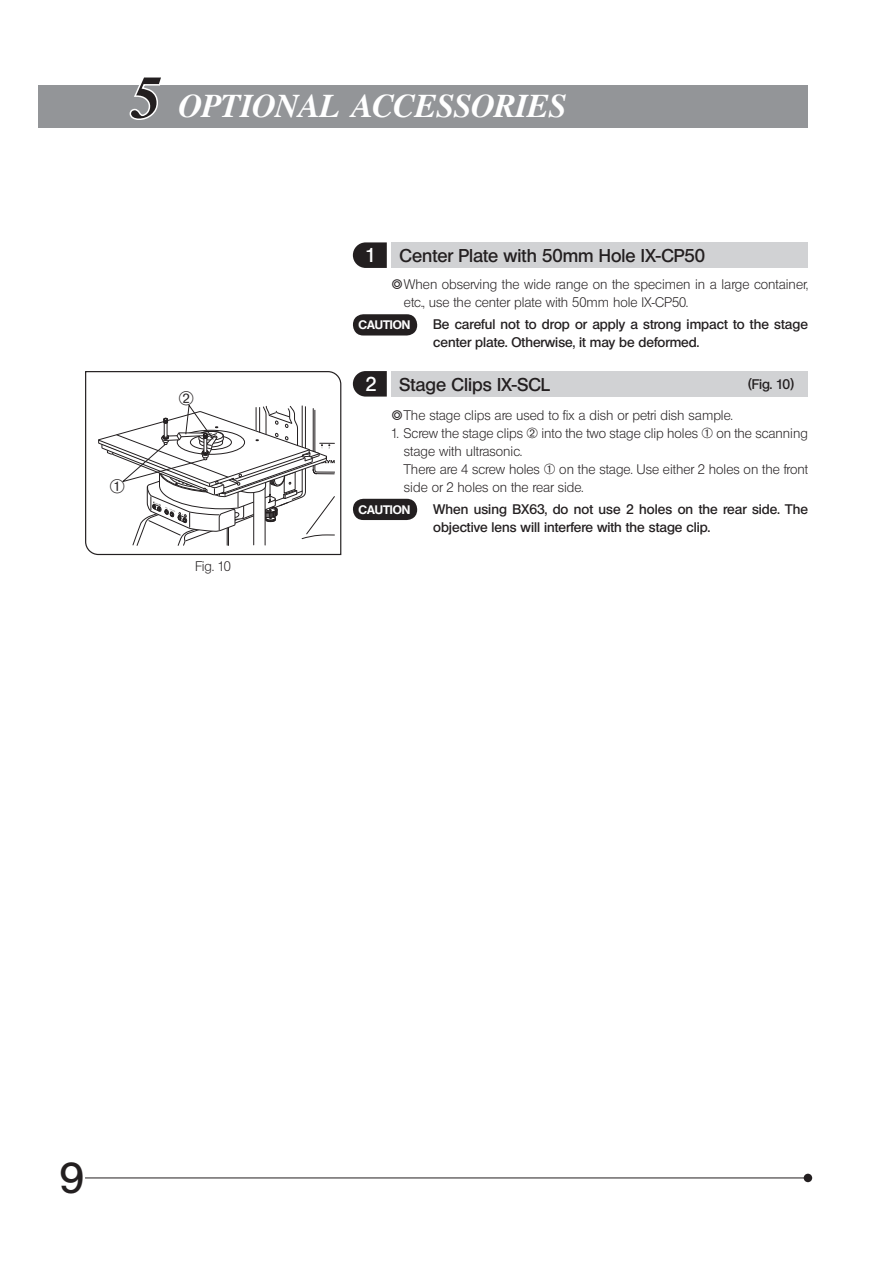
<style>
.page{position:relative;width:893px;height:1263px;background:#fff}
.page>*{position:absolute;margin:0;border:0;box-sizing:border-box;transform-origin:0 0}
.t1{font:42px "Olympus Leicht Halbfett";color:#231f20}
.t2{font:italic 700 33px "Times";letter-spacing:-.025em;color:#fff}
.t3{font:19.5px "Olympus Leicht Halbfett";color:#fff}
.t4{font:18px "Olympus Leicht Halbfett";color:#231f20}
.t5{font:13.5px/18px "Olympus Leicht Normal";color:#231f20}
.t6{font:13.5px/18px "Olympus Leicht Halbfett";color:#231f20}
.t7{font:12px "Olympus Fett Normal";color:#fff}
.s1{font-size:60px}
</style>
<div class="page">
<div style="left:804px;top:1174px;width:8px;height:8px;background:#231f20;border-radius:50%"></div>
<hr style="left:85px;top:1177px;width:723px;height:1px;background:#231f20">
<div style="left:38px;top:85px;width:770px;height:43px;background:#939598"></div>
<svg style="left:85px;top:371px;width:257px;height:185px"></svg>
<svg style="left:353px;top:242px;width:34px;height:26px"></svg>
<div style="left:391px;top:242px;width:417px;height:26px;background:#d1d2d4"></div>
<svg style="left:353px;top:371px;width:34px;height:26px"></svg>
<div style="left:391px;top:371px;width:417px;height:25px;background:#d1d2d4"></div>
<div style="left:353px;top:314px;width:64px;height:21px;background:#231f20;border-radius:11px"></div>
<div style="left:353px;top:499px;width:64px;height:21px;background:#231f20;border-radius:11px"></div>
<svg style="left:98px;top:391px;width:237px;height:155px"></svg>
<h2 class="t2" style="left:132px;top:92px;width:436px"><span class="s1">5</span> OPTIONAL ACCESSORIES</h2>
<h3 class="t3" style="left:366px;top:248px;width:13px">1</h3>
<h3 class="t4" style="left:399px;top:249px;width:307px">Center Plate with 50mm Hole IX-CP50</h3>
<p class="t5" style="left:404px;top:276px;width:405px;text-indent:-13px">} When observing the wide range on the specimen in a large container, etc., use the center plate with 50mm hole IX-CP50.</p>
<p class="t6" style="left:433px;top:316px;width:376px">Be careful not to drop or apply a strong impact to the stage center plate. Otherwise, it may be deformed.</p>
<p class="t7" style="left:358px;top:318px;width:53px">CAUTION</p>
<p class="t5" style="left:195px;top:558px;width:37px">Fig. 10</p>
<h3 class="t3" style="left:366px;top:376px;width:13px">2</h3>
<h3 class="t4" style="left:399px;top:377px;width:152px">Stage Clips IX-SCL</h3>
<p class="t6" style="left:748px;top:377px;width:47px">(Fig. 10)</p>
<p class="t5" style="left:391px;top:407px;width:343px">} The stage clips are used to fix a dish or petri dish sample.</p>
<p class="t5" style="left:391px;top:425px;width:133px">1. Screw the stage clips</p>
<p class="t5" style="left:541px;top:425px;width:268px">into the two stage clip holes @ on the scanning</p>
<p class="t5" style="left:404px;top:443px;width:405px">stage with ultrasonic.<br>There are 4 screw holes @ on the stage. Use either 2 holes on the front side or 2 holes on the rear side.</p>
<p class="t6" style="left:433px;top:501px;width:376px">When using BX63, do not use 2 holes on the rear side. The objective lens will interfere with the stage clip.</p>
<p class="t7" style="left:358px;top:503px;width:53px">CAUTION</p>
<h1 class="t1" style="left:60px;top:1161px;width:26px">9</h1>
</div>
